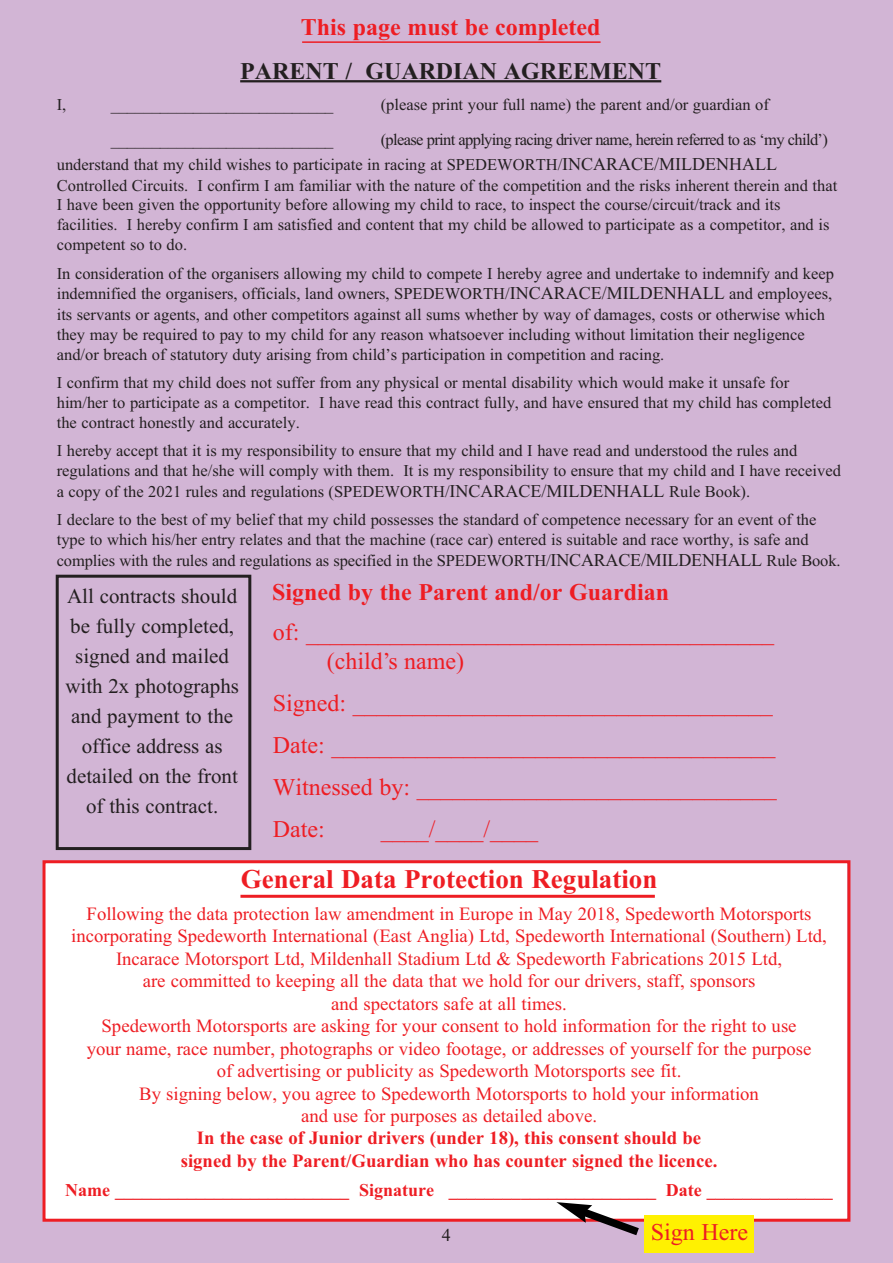
<style>
.page{position:relative;width:893px;height:1263px;background:#d2b5d5}
.page>*{position:absolute;margin:0;border:0;box-sizing:border-box;transform-origin:0 0}
.t1{font:700 27px "Times New Roman";color:#ee1d23}
.t2{font:24px/42px "Times New Roman";color:#ee1d23}
.t3{font:24px "Times New Roman PS Bold MT OTF";color:#ee1d23}
.t4{font:24px "Times New Roman PS Bold MT OTF";color:#231f20}
.t5{font:21px/30px "Times New Roman";color:#231f20;text-align:center}
.t6{font:18.75px/22.5px "Times New Roman";color:#ee1d23;text-align:center}
.t7{font:700 18.75px/22.5px "Times New Roman";color:#ee1d23;text-align:center}
.t8{font:700 18px "Times New Roman";color:#ee1d23}
.t9{font:18px "Times New Roman";color:#231f20}
.t10{font:16.5px/20.2px "Times New Roman";color:#231f20}
.s1{font-family:"Times"}
.s2{font-size:18px}
</style>
<div class="page">
<hr style="left:240px;top:80px;width:421px;height:2px;background:#231f20">
<div style="left:56px;top:575px;width:195px;height:275px;border:3px solid #231f20"></div>
<hr style="left:302px;top:41px;width:299px;height:2px;background:#ee1d23">
<div style="left:46px;top:863px;width:801px;height:356px;background:#fff"></div>
<div style="left:43px;top:860px;width:807px;height:362px;border:3px solid #ee1d23"></div>
<div style="left:645px;top:1215px;width:109px;height:38px;background:#fff101"></div>
<svg style="left:556px;top:1202px;width:89px;height:39px"></svg>
<hr style="left:240px;top:895px;width:415px;height:3px;background:#ee1d23">
<p class="t10" style="left:57px;top:96px;width:11px">I,</p>
<h2 class="t3" style="left:301px;top:19px;width:301px">This page must be completed</h2>
<h2 class="t4" style="left:240px;top:63px;width:423px">PARENT / GUARDIAN AGREEMENT</h2>
<p class="t10" style="left:111px;top:96px;width:224px">___________________________</p>
<p class="t10" style="left:381px;top:96px;width:390px">(please print your full name) the parent and/or guardian of</p>
<p class="t10" style="left:57px;top:128px;width:773px;line-height:25px;text-indent:324px">(please print applying racing driver name, herein referred to as <span class="s1">‘</span>my child<span class="s1">’</span>) understand that my child wishes to participate in racing at SPEDEWORTH/<span class="s2">INCARACE/MILDENHALL</span></p>
<p class="t10" style="left:57px;top:177px;width:782px;line-height:19.8px">Controlled Circuits. I confirm I am familiar with the nature of the competition and the risks inherent therein and that I have been given the opportunity before allowing my child to race, to inspect the course/circuit/track and its facilities. I hereby confirm I am satisfied and content that my child be allowed to participate as a competitor, and is competent so to do.</p>
<p class="t10" style="left:57px;top:264px;width:779px">In consideration of the organisers allowing my child to compete I hereby agree and undertake to indemnify and keep indemnified the organisers, officials, land owners, SPEDEWORTH/<span class="s2">INCARACE/MILDENHALL</span> and employees, its servants or agents, and other competitors against all sums whether by way of damages, costs or otherwise which they may be required to pay to my child for any reason whatsoever including without limitation their negligence and/or breach of statutory duty arising from child<span class="s1">’</span>s participation in competition and racing.</p>
<p class="t10" style="left:57px;top:374px;width:776px;line-height:19.8px">I confirm that my child does not suffer from any physical or mental disability which would make it unsafe for him/her to participate as a competitor. I have read this contract fully, and have ensured that my child has completed the contract honestly and accurately.</p>
<p class="t10" style="left:57px;top:442px;width:786px">I hereby accept that it is my responsibility to ensure that my child and I have read and understood the rules and regulations and that he/she will comply with them. It is my responsibility to ensure that my child and I have received a copy of the 2021 rules and regulations (SPEDEWORTH/<span class="s2">INCARACE/MILDENHALL</span> Rule Book).</p>
<p class="t10" style="left:57px;top:511px;width:785px">I declare to the best of my belief that my child possesses the standard of competence necessary for an event of the type to which his/her entry relates and that the machine (race car) entered is suitable and race worthy, is safe and complies with the rules and regulations as specified in the SPEDEWORTH/<span class="s2">INCARACE/MILDENHALL</span> Rule Book.</p>
<h2 class="t3" style="left:272px;top:584px;width:399px">Signed by the Parent and/or Guardian</h2>
<h2 class="t2" style="left:327px;top:620px;width:449px;line-height:28.5px;text-indent:-54px">of: _______________________________________ (child<span class="s1">’</span>s name)</h2>
<h2 class="t2" style="left:273px;top:684px;width:505px">Signed: ___________________________________ Date: _____________________________________ Witnessed by: ______________________________ Date:</h2>
<p class="t10" style="left:111px;top:131px;width:224px">___________________________</p>
<p class="t5" style="left:65px;top:583px;width:175px">All contracts should be fully completed, signed and mailed with 2x photographs and payment to the office address as detailed on the front of this contract.</p>
<h2 class="t2" style="left:381px;top:810px;width:159px">____/____/____</h2>
<h1 class="t1" style="left:241px;top:870px;width:418px">General Data Protection Regulation</h1>
<p class="t6" style="left:71px;top:904px;width:757px">Following the data protection law amendment in Europe in May 2018, Spedeworth Motorsports incorporating Spedeworth International (East Anglia) Ltd, Spedeworth International (Southern) Ltd, Incarace Motorsport Ltd, Mildenhall Stadium Ltd &amp; Spedeworth Fabrications 2015 Ltd,<br>are committed to keeping all the data that we hold for our drivers, staff, sponsors<br>and spectators safe at all times.<br>Spedeworth Motorsports are asking for your consent to hold information for the right to use<br>your name, race number, photographs or video footage, or addresses of yourself for the purpose<br>of advertising or publicity as Spedeworth Motorsports see fit.<br>By signing below, you agree to Spedeworth Motorsports to hold your information<br>and use for purposes as detailed above.</p>
<p class="t7" style="left:181px;top:1129px;width:538px">In the case of Junior drivers (under 18), this consent should be signed by the Parent/Guardian who has counter signed the licence.</p>
<p class="t8" style="left:65px;top:1184px;width:769px">Name __________________________ Signature _______________________ Date ______________</p>
<h2 class="t2" style="left:651px;top:1213px;width:99px">Sign Here</h2>
<p class="t9" style="left:442px;top:1229px;width:10px">4</p>
</div>
